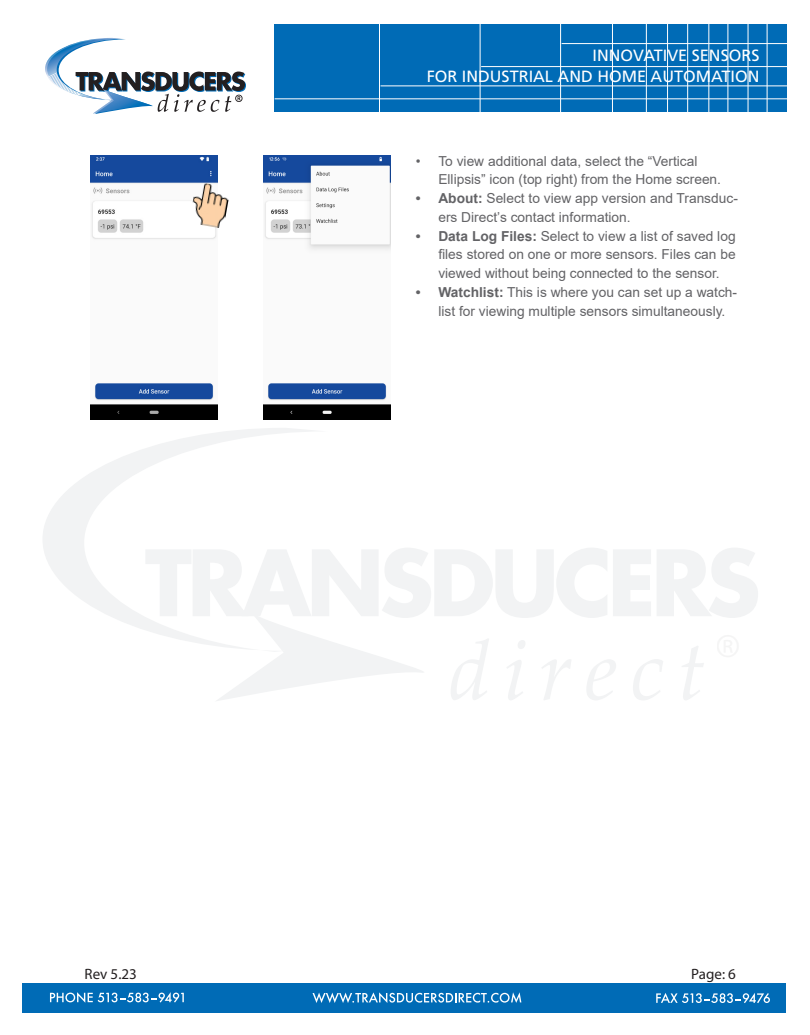
<style>
.page{position:relative;width:810px;height:1035px;background:#fff}
.page>*{position:absolute;margin:0;border:0;box-sizing:border-box;transform-origin:0 0}
.t1{font:16.25px/21.2px "Frutiger LT Std";color:#fff;text-align:right}
.t2{font:15px "Myriad Pro";color:#231f20}
.t3{font:13.75px/18.8px "Arial";color:#636366}
.s1{font-weight:700}
</style>
<div class="page">
<svg style="left:45px;top:38px;width:201px;height:76px"></svg>
<div style="left:274px;top:25px;width:512px;height:87px;background:#006bb6"></div>
<hr style="left:275px;top:99px;width:513px;height:1px;background:#fff">
<hr style="left:381px;top:86px;width:407px;height:1px;background:#fff">
<hr style="left:481px;top:66px;width:307px;height:1px;background:#fff">
<hr style="left:562px;top:43px;width:226px;height:1px;background:#fff">
<hr style="left:767px;top:22px;width:1px;height:104px;background:#fff">
<hr style="left:748px;top:22px;width:1px;height:104px;background:#fff">
<hr style="left:728px;top:22px;width:1px;height:104px;background:#fff">
<hr style="left:709px;top:22px;width:1px;height:104px;background:#fff">
<hr style="left:687px;top:22px;width:1px;height:104px;background:#fff">
<hr style="left:667px;top:22px;width:1px;height:104px;background:#fff">
<hr style="left:646px;top:22px;width:1px;height:104px;background:#fff">
<hr style="left:612px;top:22px;width:1px;height:107px;background:#fff">
<hr style="left:560px;top:22px;width:1px;height:105px;background:#fff">
<hr style="left:480px;top:22px;width:1px;height:108px;background:#fff">
<hr style="left:379px;top:22px;width:1px;height:109px;background:#fff">
<div style="left:23px;top:983px;width:763px;height:29px;background:#006bb6"></div>
<svg style="left:50px;top:992px;width:134px;height:11px"></svg>
<svg style="left:313px;top:992px;width:208px;height:11px"></svg>
<svg style="left:656px;top:993px;width:114px;height:10px"></svg>
<svg style="left:458px;top:548px;width:149px;height:70px"></svg>
<svg style="left:613px;top:550px;width:38px;height:66px"></svg>
<svg style="left:657px;top:548px;width:101px;height:70px"></svg>
<svg style="left:43px;top:428px;width:415px;height:273px"></svg>
<svg style="left:451px;top:638px;width:38px;height:62px"></svg>
<svg style="left:507px;top:640px;width:18px;height:60px"></svg>
<svg style="left:542px;top:659px;width:29px;height:41px"></svg>
<svg style="left:587px;top:660px;width:29px;height:40px"></svg>
<svg style="left:633px;top:659px;width:30px;height:41px"></svg>
<svg style="left:682px;top:646px;width:22px;height:54px"></svg>
<img style="left:91px;top:156px;width:126px;height:263px">
<img style="left:264px;top:156px;width:127px;height:263px">
<img style="left:189px;top:182px;width:40px;height:47px">
<p class="t1" style="left:427px;top:45px;width:334px">INNOVATIVE SENSORS<br>FOR INDUSTRIAL AND HOME AUTOMATION</p>
<p class="t3" style="left:438px;top:151px;width:284px;text-indent:-22px">• To view additional data, select the “Vertical<br>Ellipsis” icon (top right) from the Home screen.</p>
<p class="t3" style="left:438px;top:189px;width:301px;text-indent:-22px"><span class="s1">• About:</span> Select to view app version and Transduc&shy;ers Direct’s contact information.</p>
<p class="t3" style="left:438px;top:226px;width:299px;text-align:justify;text-indent:-22px"><span class="s1">• Data Log Files:</span> Select to view a list of saved log files stored on one or more sensors. Files can be viewed without being connected to the sensor.</p>
<p class="t3" style="left:438px;top:283px;width:300px;text-indent:-22px"><span class="s1">• Watchlist:</span> This is where you can set up a watch&shy;list for viewing multiple sensors simultaneously.</p>
<p class="t2" style="left:85px;top:964px;width:54px">Rev 5.23</p>
<p class="t2" style="left:691px;top:964px;width:46px">Page: 6</p>
</div>
